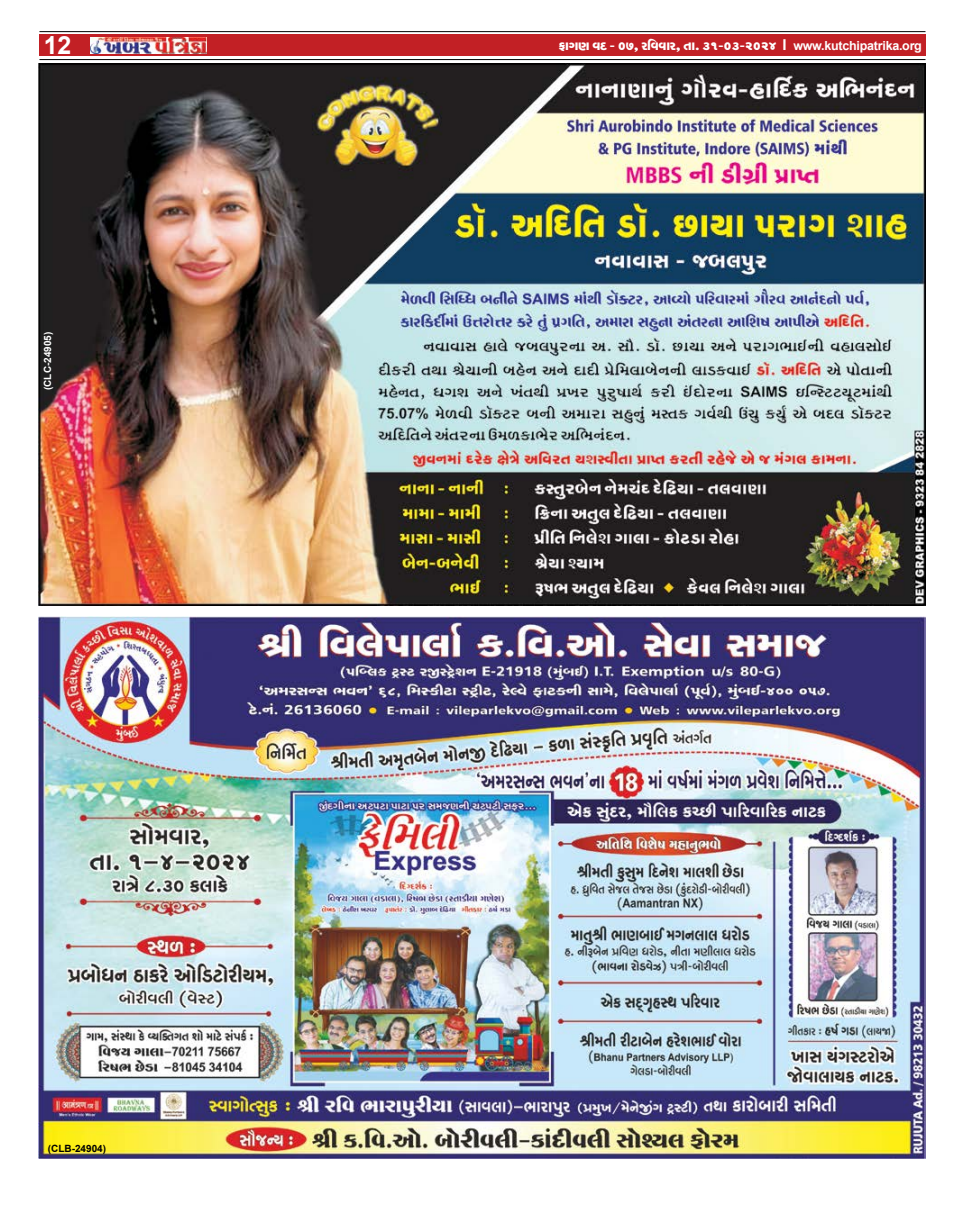
<style>
.page{position:relative;width:964px;height:1205px;background:#fff}
.page>*{position:absolute;margin:0;border:0;box-sizing:border-box;transform-origin:0 0}
.t1{font:700 25px "Arial";color:#fff}
.t2{font:15px "SHREE GUJ7";letter-spacing:-.02em;color:#fff}
.t3{font:700 10px "Arial";color:#000}
.t4{font:700 10px "Arial";color:#fff}
.s1{font-family:"Arial";font-weight:700}
.s2{font-family:"Arial";font-weight:700;font-size:12.5px}
</style>
<div class="page">
<div style="left:39px;top:35px;width:887px;height:21px;background:#c22025"></div>
<hr style="left:39px;top:59px;width:886px;height:1px;background:#000">
<hr style="left:39px;top:31px;width:886px;height:1px;background:#000">
<img style="left:90px;top:37px;width:116px;height:17px">
<img style="left:39px;top:617px;width:886px;height:542px">
<img style="left:39px;top:64px;width:886px;height:542px">
<h1 class="t1" style="left:44px;top:27px;width:29px">12</h1>
<p class="t2" style="left:559px;top:39px;width:364px">apNZ hv$ - 07, frhhpf, sp. 31-03-2024 <span class="s1">I</span> <span class="s2">www.kutchipatrika.org</span></p>
<p class="t4" style="left:41px;top:390px;width:60px;rotate:-90deg">(CLC-24905)</p>
<p class="t3" style="left:48px;top:1141px;width:60px">(CLB-24904)</p>
</div>
